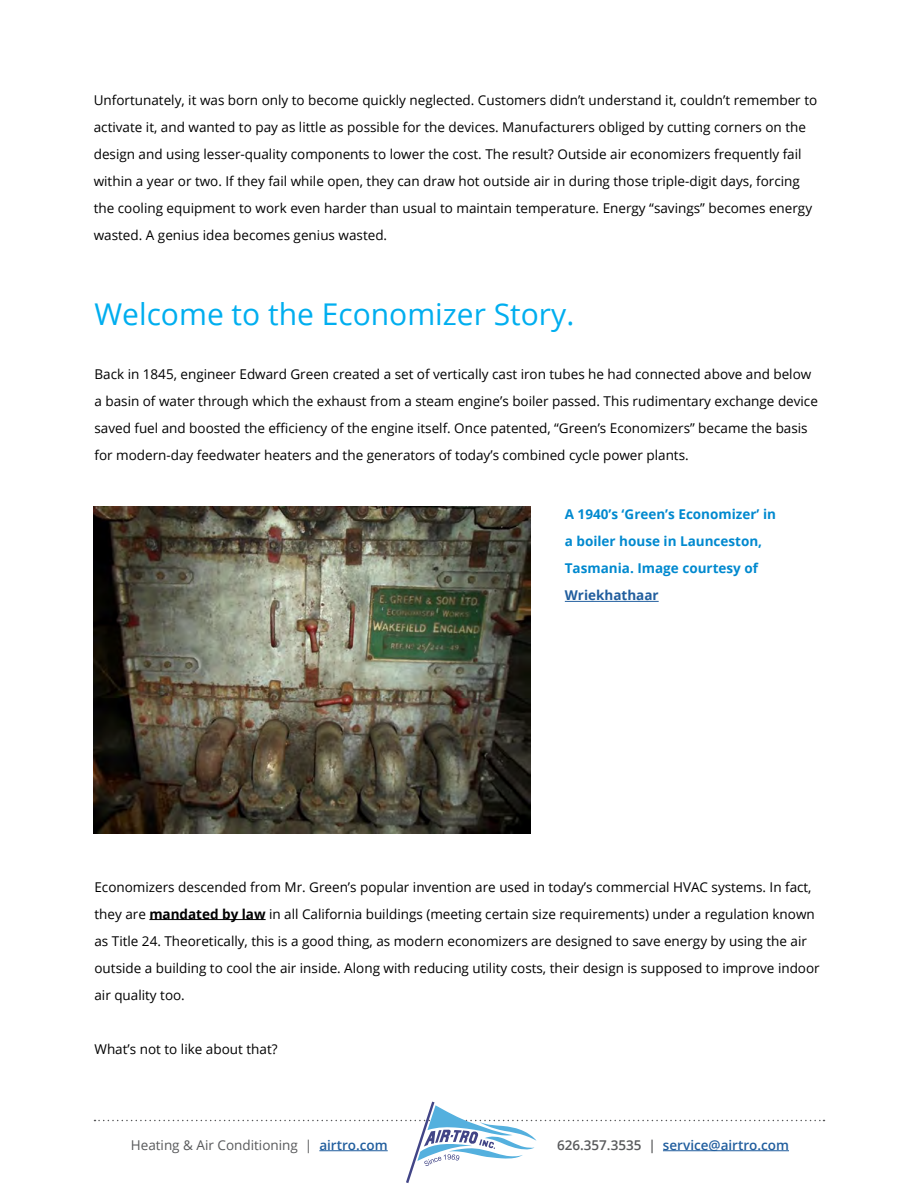
<style>
.page{position:relative;width:918px;height:1188px;background:#fff}
.page>*{position:absolute;margin:0;border:0;box-sizing:border-box;transform-origin:0 0}
.t1{font:30px "Open Sans";color:#00aeef}
.t2{font:13.5px/27px "Open Sans";color:#000}
.t3{font:700 13.5px/27px "Open Sans";color:#0089cf}
.t4{font:13.5px "Open Sans";color:#58595b}
.t5{font:600 13.5px "Open Sans";color:#215e9e}
.t6{font:700 13.5px "Open Sans";color:#215e9e}
.s1{font-weight:700}
.s2{font-weight:600;color:#215e9e}
.s3{color:#58595b}
</style>
<div class="page">
<svg style="left:94px;top:1102px;width:731px;height:81px"></svg>
<hr style="left:565px;top:601px;width:94px;height:1px;background:#215e9e">
<hr style="left:149px;top:919px;width:117px;height:1px;background:#000">
<img style="left:94px;top:506px;width:437px;height:328px">
<p class="t2" style="left:94px;top:86px;width:725px">Unfortunately, it was born only to become quickly neglected. Customers didn’t understand it, couldn’t remember to activate it, and wanted to pay as little as possible for the devices. Manufacturers obliged by cutting corners on the design and using lesser-quality components to lower the cost. The result? Outside air economizers frequently fail within a year or two. If they fail while open, they can draw hot outside air in during those triple-digit days, forcing the cooling equipment to work even harder than usual to maintain temperature. Energy “savings” becomes energy wasted. A genius idea becomes genius wasted.</p>
<h2 class="t1" style="left:94px;top:293px;width:481px">Welcome to the Economizer Story.</h2>
<p class="t2" style="left:94px;top:360px;width:725px">Back in 1845, engineer Edward Green created a set of vertically cast iron tubes he had connected above and below a basin of water through which the exhaust from a steam engine’s boiler passed. This rudimentary exchange device saved fuel and boosted the efficiency of the engine itself. Once patented, “Green’s Economizers” became the basis for modern-day feedwater heaters and the generators of today’s combined cycle power plants.</p>
<p class="t3" style="left:565px;top:501px;width:213px">A 1940’s ‘Green’s Economizer’ in a boiler house in Launceston,<br>Tasmania. Image courtesy of</p>
<p class="t6" style="left:565px;top:586px;width:95px">Wriekhathaar</p>
<p class="t2" style="left:94px;top:873px;width:727px">Economizers descended from Mr. Green’s popular invention are used in today’s commercial HVAC systems. In fact, they are <span class="s1">mandated by law</span> in all California buildings (meeting certain size requirements) under a regulation known as Title 24. Theoretically, this is a good thing, as modern economizers are designed to save energy by using the air outside a building to cool the air inside. Along with reducing utility costs, their design is supposed to improve indoor air quality too.</p>
<p class="t2" style="left:94px;top:1035px;width:185px">What’s not to like about that?</p>
<p class="t4" style="left:131px;top:1136px;width:258px">Heating &amp; Air Conditioning | <span class="s2">airtro.com</span></p>
<p class="t5" style="left:557px;top:1136px;width:234px"><span class="s3">626.357.3535 |</span> service@airtro.com</p>
</div>
